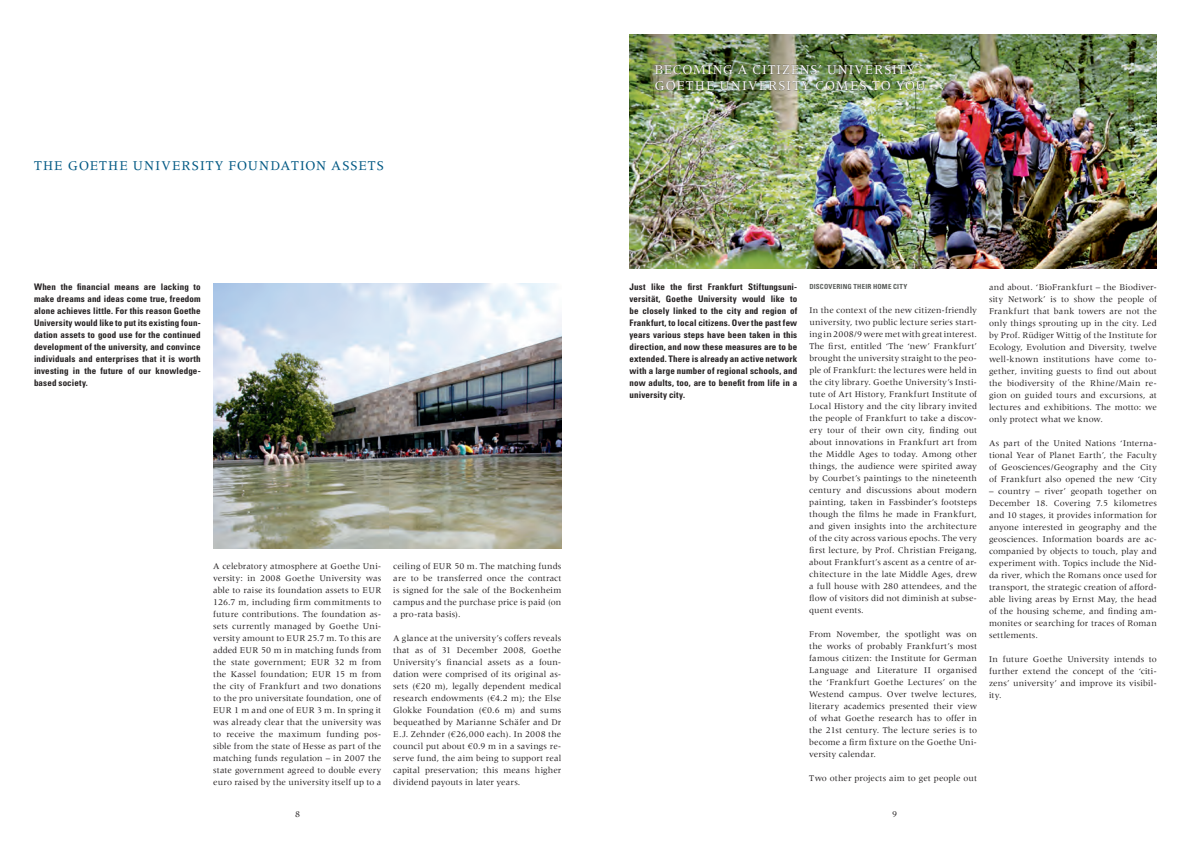
<style>
.page{position:relative;width:1191px;height:842px;background:#fff}
.page>*{position:absolute;margin:0;border:0;box-sizing:border-box;transform-origin:0 0}
.t1{font:14px/16px "Meridien LT Std";letter-spacing:.06em;color:#fff}
.t2{font:14px "Meridien LT Std";letter-spacing:.085em;color:#005883}
.t3{font:14px "Meridien LT Std";letter-spacing:.04em;color:#005883}
.t4{font:9px/12px "Meridien LT Std";letter-spacing:.01em;color:#231f20;text-align:justify}
.t5{font:700 condensed 9px/12px "Univers LT Std";letter-spacing:.015em;color:#231f20;text-align:justify}
.t6{font:700 condensed 7px "Univers LT Std";letter-spacing:.03em;color:#5a5e5b}
</style>
<div class="page">
<img style="left:629px;top:34px;width:528px;height:235px">
<img style="left:213px;top:283px;width:348px;height:266px">
<div style="left:654px;top:64px;width:272px;height:26px;background:#231f20;opacity:.75"></div>
<h1 class="t2" style="left:34px;top:158px;width:226px">The Goethe University found</h1>
<h1 class="t3" style="left:280px;top:158px;width:105px">ation assets</h1>
<h1 class="t1" style="left:654px;top:61px;width:271px">becoming a citizens’ university<br>Goethe University comes to you</h1>
<p class="t5" style="left:34px;top:281px;width:168px">When the financial means are lacking to make dreams and ideas come true, freedom alone achieves little. For this reason Goethe University would like to put its existing foun&shy;dation assets to good use for the continued development of the university, and convince individuals and enterprises that it is worth investing in the future of our knowledge&shy;based society.</p>
<p class="t4" style="left:213px;top:560px;width:170px">A celebratory atmosphere at Goethe Uni&shy;versity: in 2008 Goethe University was able to raise its foundation assets to EUR 126.7 m, including firm commitments to future contributions. The foundation as&shy;sets currently managed by Goethe Uni&shy;versity amount to EUR 25.7 m. To this are added EUR 50 m in matching funds from the state government; EUR 32 m from the Kassel foundation; EUR 15 m from the city of Frankfurt and two donations to the pro universitate foundation, one of EUR 1 m and one of EUR 3 m. In spring it was already clear that the university was to receive the maximum funding pos&shy;sible from the state of Hesse as part of the matching funds regulation – in 2007 the state government agreed to double every euro raised by the university itself up to a</p>
<p class="t4" style="left:393px;top:560px;width:170px">ceiling of EUR 50 m. The matching funds are to be transferred once the contract is signed for the sale of the Bockenheim campus and the purchase price is paid (on a pro-rata basis).</p>
<p class="t4" style="left:393px;top:632px;width:170px">A glance at the university’s coffers reveals that as of 31 December 2008, Goethe University’s financial assets as a foun&shy;dation were comprised of its original as&shy;sets (€20 m), legally dependent medical research endowments (€4.2 m); the Else Glokke Foundation (€0.6 m) and sums bequeathed by Marianne Schäfer and Dr E.J. Zehnder (€26,000 each). In 2008 the council put about €0.9 m in a savings re&shy;serve fund, the aim being to support real capital preservation; this means higher dividend payouts in later years.</p>
<p class="t5" style="left:629px;top:281px;width:169px">Just like the first Frankfurt Stiftungsuni&shy;versität, Goethe University would like to be closely linked to the city and region of Frankfurt, to local citizens. Over the past few years various steps have been taken in this direction, and now these measures are to be extended. There is already an active network with a large number of regional schools, and now adults, too, are to benefit from life in a university city.</p>
<p class="t6" style="left:809px;top:282px;width:36px">Discovering</p>
<p class="t6" style="left:853px;top:282px;width:55px">their home city</p>
<p class="t4" style="left:809px;top:304px;width:169px">In the context of the new citizen-friendly university, two public lecture series start&shy;ing in 2008/9 were met with great interest.<br>The first, entitled ‘The ‘new’ Frankfurt’ brought the university straight to the peo&shy;ple of Frankfurt: the lectures were held in the city library. Goethe University’s Insti&shy;tute of Art History, Frankfurt Institute of Local History and the city library invited the people of Frankfurt to take a discov&shy;ery tour of their own city, finding out about innovations in Frankfurt art from the Middle Ages to today. Among other things, the audience were spirited away by Courbet’s paintings to the nineteenth century and discussions about modern painting, taken in Fassbinder’s footsteps though the films he made in Frankfurt, and given insights into the architecture of the city across various epochs. The very first lecture, by Prof. Christian Freigang, about Frankfurt’s ascent as a centre of ar&shy;chitecture in the late Middle Ages, drew a full house with 280 attendees, and the flow of visitors did not diminish at subse&shy;quent events.</p>
<p class="t4" style="left:809px;top:628px;width:169px">From November, the spotlight was on the works of probably Frankfurt’s most famous citizen: the Institute for German Language and Literature II organised the ‘Frankfurt Goethe Lectures’ on the Westend campus. Over twelve lectures, literary academics presented their view of what Goethe research has to offer in the 21st century. The lecture series is to become a firm fixture on the Goethe Uni&shy;versity calendar.</p>
<p class="t4" style="left:809px;top:772px;width:169px">Two other projects aim to get people out</p>
<p class="t4" style="left:295px;top:808px;width:7px">8</p>
<p class="t4" style="left:892px;top:808px;width:7px">9</p>
<p class="t4" style="left:989px;top:281px;width:169px">and about. ‘BioFrankfurt – the Biodiver&shy;sity Network’ is to show the people of Frankfurt that bank towers are not the only things sprouting up in the city. Led by Prof. Rüdiger Wittig of the Institute for Ecology, Evolution and Diversity, twelve well-known institutions have come to&shy;gether, inviting guests to find out about the biodiversity of the Rhine/Main re&shy;gion on guided tours and excursions, at lectures and exhibitions. The motto: we only protect what we know.</p>
<p class="t4" style="left:989px;top:437px;width:169px">As part of the United Nations ‘Interna&shy;tional Year of Planet Earth’, the Faculty of Geosciences/Geography and the C ity of Frankfurt also opened the new ‘City</p>
<p class="t4" style="left:989px;top:485px;width:169px">– country – river’ geopath together on December 18. Covering 7.5 kilometres and 10 stages, it provides information for anyone interested in geography and the geosciences. Information boards are ac&shy;companied by objects to touch, play and experiment with. Topics include the Nid&shy;da river, which the Romans once used for transport, the strategic creation of afford&shy;able living areas by Ernst May, the head of the housing scheme, and finding am&shy;monites or searching for traces of Roman settlements.</p>
<p class="t4" style="left:989px;top:653px;width:169px">In future Goethe University intends to further extend the concept of the ‘citi&shy;zens’ university’ and improve its visibil&shy;ity.</p>
</div>
